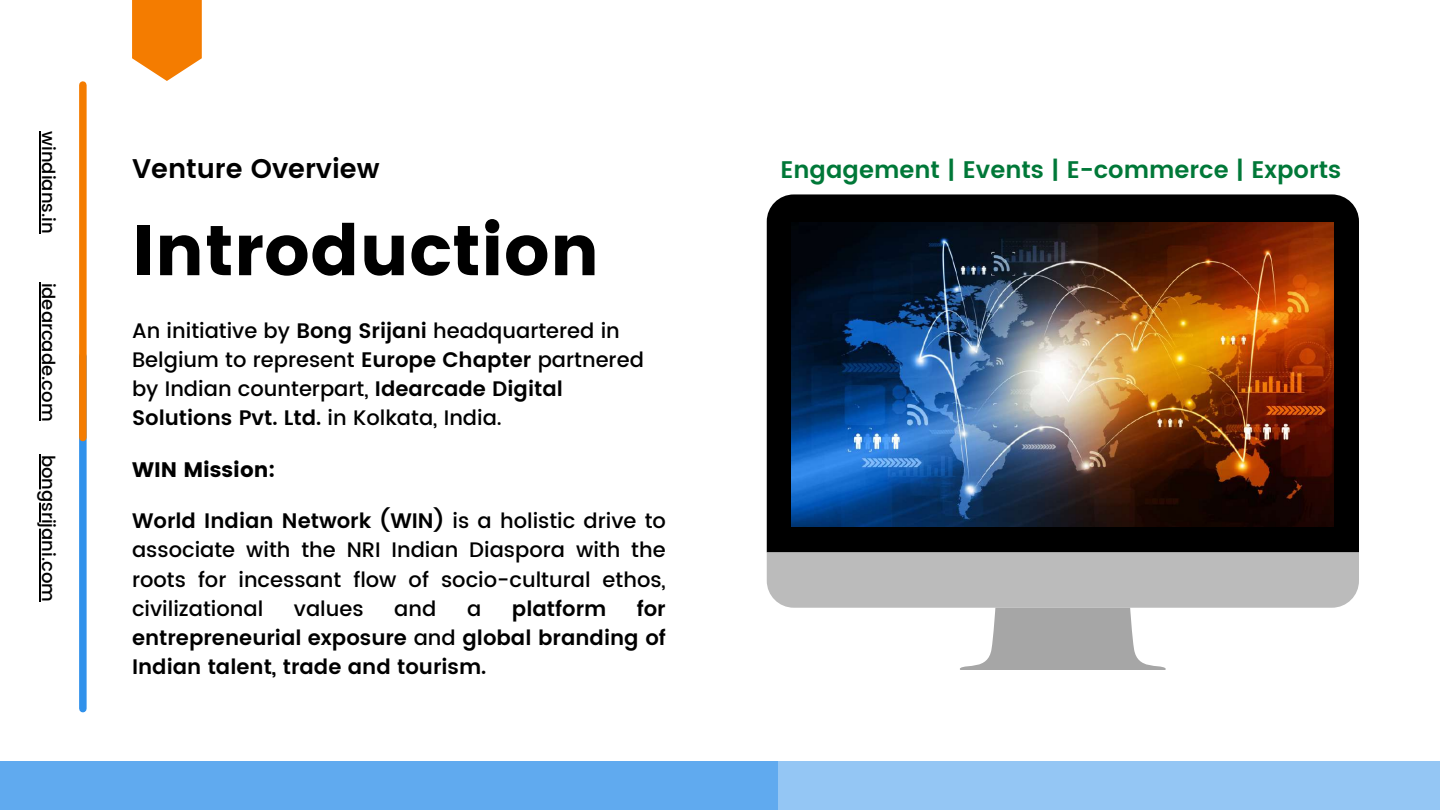
<style>
.page{position:relative;width:1440px;height:810px;background:#fff}
.page>*{position:absolute;margin:0;border:0;box-sizing:border-box;transform-origin:0 0}
.t1{font:70.8px "Poppins";color:#000}
.t2{font:600 27px "Poppins";color:#000}
.t3{font:600 24px "Poppins";color:#007838}
.t4{font:500 21px/29.2px "Poppins";color:#000}
.t5{font:600 21px/29.2px "Poppins";color:#000;text-align:justify}
.t6{font:21px "Poppins";color:#000}
.t7{font:500 18px "Poppins";color:#000}
.s1{font-weight:600}
.s2{font-weight:500}
</style>
<div class="page">
<div style="left:767px;top:194px;width:592px;height:358px;background:#000"></div>
<svg style="left:767px;top:553px;width:592px;height:117px"></svg>
<img style="left:792px;top:222px;width:541px;height:305px">
<svg style="left:132px;top:0;width:70px;height:81px;background:#f58e24"></svg>
<div style="left:0;top:762px;width:1440px;height:48px;background:#94c6f4"></div>
<div style="left:0;top:762px;width:777px;height:48px;background:#60aaef"></div>
<div style="left:79px;top:356px;width:8px;height:353px;background:#3091eb"></div>
<div style="left:79px;top:85px;width:8px;height:353px;background:#f47c00"></div>
<hr style="left:39px;top:283px;width:2px;height:138px;background:#000">
<hr style="left:39px;top:131px;width:2px;height:103px;background:#000">
<hr style="left:39px;top:455px;width:2px;height:147px;background:#000">
<p class="t7" style="left:59px;top:131px;width:104px;rotate:90deg">windians.in</p>
<p class="t7" style="left:59px;top:283px;width:140px;rotate:90deg">idearcade.com</p>
<p class="t7" style="left:59px;top:455px;width:149px;rotate:90deg">bongsrijani.com</p>
<p class="t2" style="left:132px;top:153px;width:249px">Venture Overview</p>
<p class="t3" style="left:780px;top:155px;width:562px">Engagement | Events | E-commerce | Exports</p>
<h1 class="t1" style="left:132px;top:209px;width:469px">Introduction</h1>
<p class="t4" style="left:132px;top:316px;width:513px">An initiative by <span class="s1">Bong Srijani</span> headquartered in Belgium to represent <span class="s1">Europe Chapter</span> partnered by Indian counterpart, <span class="s1">Idearcade Digital Solutions Pvt. Ltd.</span> in Kolkata, India.</p>
<p class="t6" style="left:132px;top:457px;width:145px">WIN Mission:</p>
<p class="t4" style="left:132px;top:506px;width:535px;text-align:justify"><span class="s1">World Indian Network (WIN)</span> is a holistic drive to associate with the NRI Indian Diaspora with the roots for incessant flow of socio-cultural ethos, civilizational</p>
<p class="t5" style="left:132px;top:594px;width:535px;text-indent:505px">for entrepreneurial exposure <span class="s2">and</span> global branding of Indian talent, trade and tourism.</p>
<p class="t4" style="left:294px;top:594px;width:71px">values</p>
<p class="t4" style="left:394px;top:594px;width:44px">and</p>
<p class="t4" style="left:467px;top:594px;width:16px">a</p>
<p class="t5" style="left:512px;top:594px;width:96px">platform</p>
</div>
